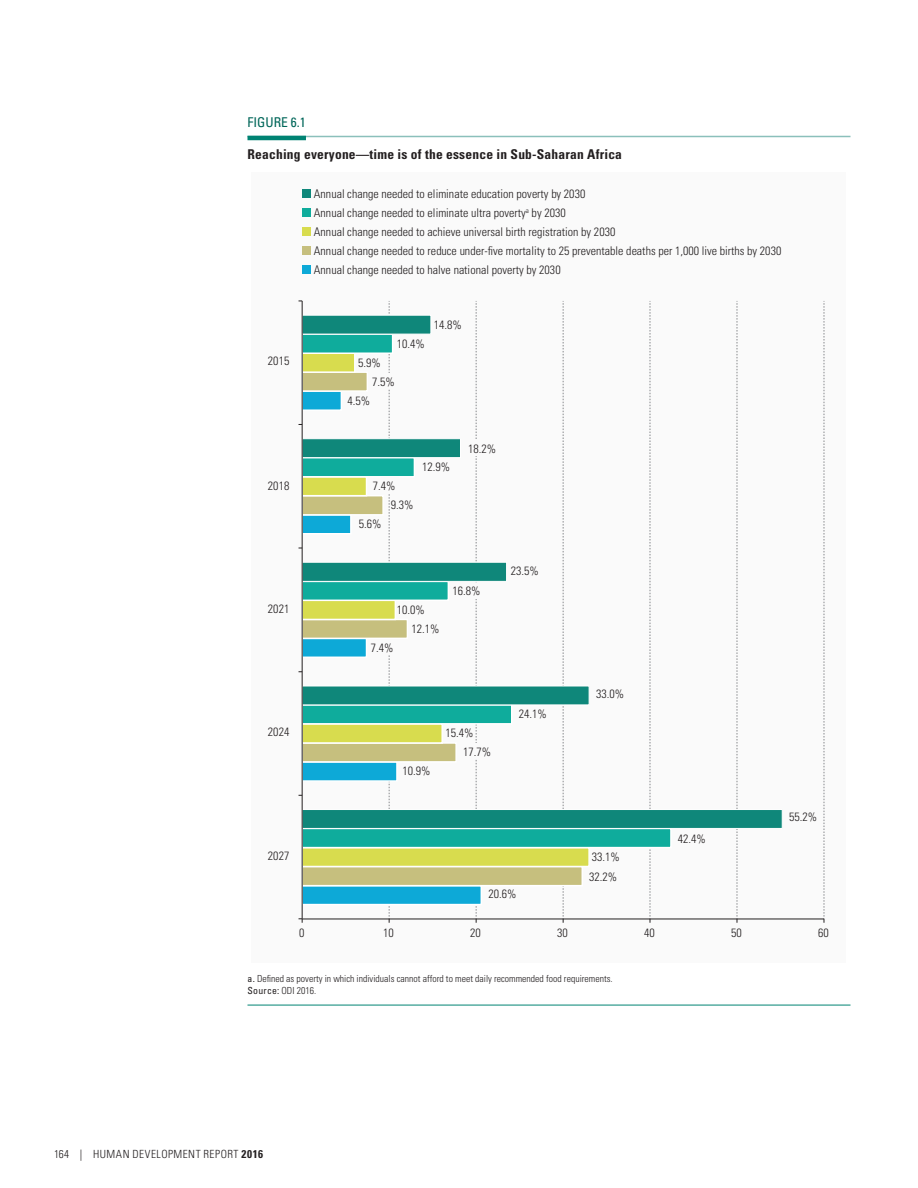
<style>
.page{position:relative;width:918px;height:1188px;background:#fff}
.page>*{position:absolute;margin:0;border:0;box-sizing:border-box;transform-origin:0 0}
.t1{font:700 condensed 13.5px "Univers LT Std";letter-spacing:.015em;color:#231f20}
.t2{font:condensed 13.5px "Univers LT Std";color:#006659}
.t3{font:300 condensed 12px/18.9px "Univers LT Std";color:#231f20}
.t4{font:300 condensed 11.25px "Univers LT Std";letter-spacing:.045em;color:#231f20}
.t5{font:300 condensed 9.75px/12px "Univers LT Std";color:#231f20}
.s1{font-weight:400}
.s2{font-weight:700}
</style>
<div class="page">
<hr style="left:248px;top:136px;width:602px;height:1px;background:#8bc0bb">
<hr style="left:248px;top:136px;width:58px;height:4px;background:#008373">
<hr style="left:248px;top:1005px;width:602px;height:1px;background:#008373">
<div style="left:252px;top:172px;width:594px;height:791px;background:#fafafa"></div>
<svg style="left:301px;top:887px;width:180px;height:19px;background:#29b2db"></svg>
<svg style="left:301px;top:868px;width:281px;height:19px;background:#c9c48b"></svg>
<svg style="left:301px;top:849px;width:288px;height:19px;background:#dade5f"></svg>
<svg style="left:301px;top:333px;width:370px;height:516px;background:#33b4a5"></svg>
<svg style="left:303px;top:315px;width:480px;height:514px"></svg>
<hr style="left:302px;top:919px;width:522px;height:1px;background:#231f20">
<svg style="left:824px;top:301px;width:1px;height:622px"></svg>
<svg style="left:737px;top:301px;width:1px;height:622px"></svg>
<svg style="left:650px;top:301px;width:1px;height:622px"></svg>
<svg style="left:563px;top:301px;width:1px;height:622px"></svg>
<svg style="left:476px;top:301px;width:1px;height:622px"></svg>
<svg style="left:389px;top:301px;width:1px;height:622px"></svg>
<hr style="left:302px;top:301px;width:1px;height:618px;background:#231f20">
<svg style="left:299px;top:918px;width:4px;height:5px"></svg>
<div style="left:302px;top:190px;width:8px;height:8px;background:#0f877a"></div>
<div style="left:302px;top:209px;width:8px;height:8px;background:#0fac9c"></div>
<div style="left:302px;top:228px;width:8px;height:8px;background:#d8dc4e"></div>
<div style="left:302px;top:247px;width:8px;height:8px;background:#c6bf7e"></div>
<div style="left:302px;top:265px;width:8px;height:9px;background:#0da9d7"></div>
<div style="left:467px;top:440px;width:18px;height:16px;background:#fafafa"></div>
<div style="left:467px;top:583px;width:18px;height:16px;background:#fafafa"></div>
<div style="left:467px;top:744px;width:18px;height:15px;background:#fafafa"></div>
<div style="left:381px;top:374px;width:18px;height:15px;background:#fafafa"></div>
<div style="left:381px;top:477px;width:18px;height:16px;background:#fafafa"></div>
<div style="left:381px;top:640px;width:18px;height:15px;background:#fafafa"></div>
<p class="t2" style="left:248px;top:113px;width:60px">FIGURE 6.1</p>
<p class="t1" style="left:248px;top:146px;width:376px">Reaching everyone—time is of the essence in Sub-Saharan Africa</p>
<p class="t3" style="left:314px;top:184px;width:469px">Annual change needed to eliminate education poverty by 2030<br>Annual change needed to eliminate ultra poverty<sup>a</sup> by 2030<br>Annual change needed to achieve universal birth registration by 2030<br>Annual change needed to reduce under-five mortality to 25 preventable deaths per 1,000 live births by 2030<br>Annual change needed to halve national poverty by 2030</p>
<p class="t3" style="left:268px;top:351px;width:23px">2015</p>
<p class="t3" style="left:358px;top:354px;width:24px">5.9%</p>
<p class="t3" style="left:397px;top:334px;width:29px">10.4%</p>
<p class="t3" style="left:372px;top:372px;width:24px">7.5%</p>
<p class="t3" style="left:347px;top:391px;width:24px">4.5%</p>
<p class="t3" style="left:434px;top:315px;width:29px">14.8%</p>
<p class="t3" style="left:268px;top:476px;width:23px">2018</p>
<p class="t3" style="left:373px;top:477px;width:24px">7.4%</p>
<p class="t3" style="left:359px;top:514px;width:24px">5.6%</p>
<p class="t3" style="left:391px;top:495px;width:24px">9.3%</p>
<p class="t3" style="left:422px;top:458px;width:29px">12.9%</p>
<p class="t3" style="left:468px;top:439px;width:29px">18.2%</p>
<p class="t3" style="left:268px;top:599px;width:23px">2021</p>
<p class="t3" style="left:268px;top:723px;width:23px">2024</p>
<p class="t3" style="left:397px;top:601px;width:29px">10.0%</p>
<p class="t3" style="left:371px;top:638px;width:24px">7.4%</p>
<p class="t3" style="left:412px;top:619px;width:29px">12.1%</p>
<p class="t3" style="left:452px;top:582px;width:29px">16.8%</p>
<p class="t3" style="left:511px;top:561px;width:29px">23.5%</p>
<p class="t3" style="left:403px;top:761px;width:29px">10.9%</p>
<p class="t3" style="left:446px;top:723px;width:29px">15.4%</p>
<p class="t3" style="left:463px;top:742px;width:29px">17.7%</p>
<p class="t3" style="left:519px;top:704px;width:29px">24.1%</p>
<p class="t3" style="left:596px;top:684px;width:29px">33.0%</p>
<p class="t3" style="left:268px;top:846px;width:23px">2027</p>
<p class="t3" style="left:488px;top:885px;width:29px">20.6%</p>
<p class="t3" style="left:592px;top:848px;width:29px">33.1%</p>
<p class="t3" style="left:589px;top:867px;width:29px">32.2%</p>
<p class="t3" style="left:678px;top:829px;width:29px">42.4%</p>
<p class="t3" style="left:789px;top:808px;width:29px">55.2%</p>
<p class="t3" style="left:299px;top:924px;width:7px">0</p>
<p class="t3" style="left:383px;top:924px;width:12px">10</p>
<p class="t3" style="left:470px;top:924px;width:12px">20</p>
<p class="t3" style="left:557px;top:924px;width:12px">30</p>
<p class="t3" style="left:644px;top:924px;width:12px">40</p>
<p class="t3" style="left:731px;top:924px;width:12px">50</p>
<p class="t3" style="left:818px;top:924px;width:12px">60</p>
<p class="t5" style="left:248px;top:973px;width:367px"><span class="s1">a.</span> Defined as poverty in which individuals cannot afford to meet daily recommended food requirements.<br><span class="s1">Source:</span> ODI 2016.</p>
<p class="t4" style="left:54px;top:1147px;width:211px">164 | HUMAN DEVELOPMENT REPORT <span class="s2">2016</span></p>
</div>
